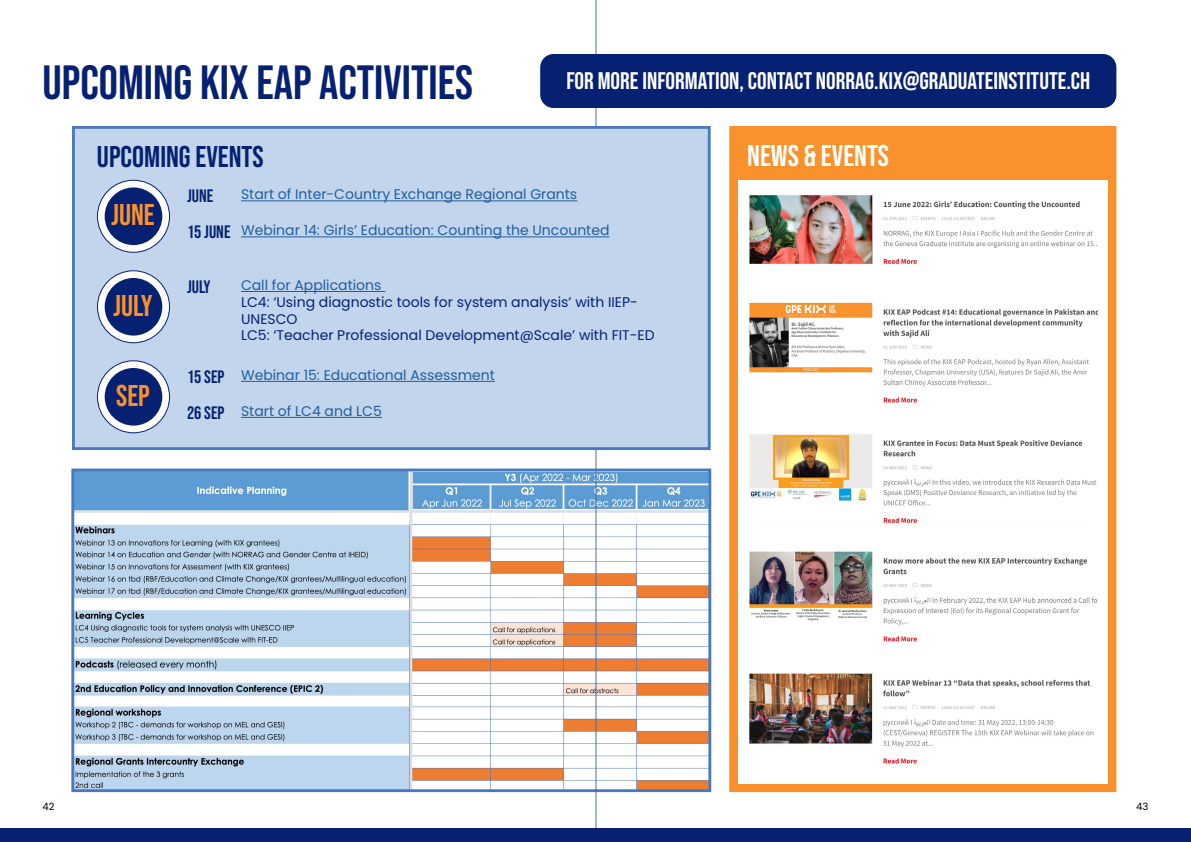
<style>
.page{position:relative;width:1191px;height:842px;background:#fff}
.page>*{position:absolute;margin:0;border:0;box-sizing:border-box;transform-origin:0 0}
.t1{font:48px "Bebas Neue";color:#062172}
.t2{font:30px "Bebas Neue";color:#062172}
.t3{font:30px "Bebas Neue";color:#fff}
.t4{font:30px "Bebas Neue";color:#f9922d}
.t5{font:24px "Bebas Neue";color:#fff}
.t6{font:18px "Bebas Neue";color:#062172}
.t7{font:14px "Poppins";color:#215e9e}
.t8{font:14px/16.8px "Poppins";color:#062172}
.t9{font:10px "Poppins";color:#000}
.s1{font-family:"Bebas Neue";font-size:18px;color:#062172}
</style>
<div class="page">
<div style="left:729px;top:126px;width:387px;height:666px;background:#f9922d"></div>
<div style="left:738px;top:180px;width:369px;height:603px;background:#fff"></div>
<img style="left:75px;top:697px;width:632px;height:91px">
<img style="left:75px;top:472px;width:632px;height:225px">
<div style="left:71px;top:468px;width:640px;height:324px;border:3px solid #4878c0"></div>
<img style="left:749px;top:302px;width:348px;height:101px">
<img style="left:749px;top:195px;width:348px;height:70px">
<img style="left:749px;top:434px;width:348px;height:90px">
<img style="left:749px;top:551px;width:348px;height:91px">
<img style="left:749px;top:673px;width:345px;height:91px">
<hr style="left:595px;top:0;width:1px;height:842px;background:#4f6ca7">
<div style="left:0;top:828px;width:1191px;height:14px;background:#062172"></div>
<div style="left:72px;top:126px;width:638px;height:324px;background:#c2d5ec;border:3px solid #4878c0"></div>
<svg style="left:97px;top:180px;width:72px;height:72px"></svg>
<div style="left:97px;top:180px;width:73px;height:73px;border:1px solid #062172;border-radius:50%"></div>
<div style="left:105px;top:187px;width:57px;height:58px;background:#062172;border-radius:50%"></div>
<hr style="left:241px;top:201px;width:336px;height:1px;background:#215e9e">
<hr style="left:241px;top:237px;width:368px;height:1px;background:#215e9e">
<svg style="left:97px;top:271px;width:72px;height:72px"></svg>
<div style="left:97px;top:270px;width:73px;height:73px;border:1px solid #062172;border-radius:50%"></div>
<div style="left:105px;top:278px;width:57px;height:58px;background:#062172;border-radius:50%"></div>
<hr style="left:241px;top:291px;width:144px;height:1px;background:#215e9e">
<svg style="left:97px;top:361px;width:72px;height:72px"></svg>
<div style="left:97px;top:360px;width:73px;height:73px;border:1px solid #062172;border-radius:50%"></div>
<div style="left:105px;top:368px;width:57px;height:58px;background:#062172;border-radius:50%"></div>
<hr style="left:241px;top:381px;width:254px;height:1px;background:#215e9e">
<hr style="left:241px;top:417px;width:141px;height:1px;background:#215e9e">
<div style="left:541px;top:55px;width:574px;height:52px;background:#062172;border-radius:12px"></div>
<div style="left:540px;top:54px;width:576px;height:54px;border:3px solid #062172;border-radius:12px"></div>
<h1 class="t1" style="left:43px;top:55px;width:432px">UPCOMING KIX EAP ACTIVITIES</h1>
<h3 class="t5" style="left:566px;top:67px;width:525px">FOR MORE INFORMATION, CONTACT NORRAG.KIX@GRADUATEINSTITUTE.CH</h3>
<h2 class="t2" style="left:97px;top:139px;width:168px">UPCOMING EVENTS</h2>
<h2 class="t4" style="left:111px;top:198px;width:45px">JUNE</h2>
<h2 class="t4" style="left:113px;top:288px;width:41px">JULY</h2>
<h2 class="t4" style="left:116px;top:378px;width:35px">SEP</h2>
<p class="t7" style="left:241px;top:186px;width:338px">Start of Inter-Country Exchange Regional Grants</p>
<p class="t7" style="left:187px;top:222px;width:424px"><span class="s1">15 JUNE</span> Webinar 14: Girls’ Education: Counting the Uncounted</p>
<p class="t6" style="left:187px;top:186px;width:28px">JUNE</p>
<p class="t6" style="left:187px;top:276px;width:25px">JULY</p>
<p class="t7" style="left:241px;top:277px;width:142px">Call for Applications</p>
<p class="t8" style="left:241px;top:294px;width:415px">LC4: ‘Using diagnostic tools for system analysis’ with IIEP-<br>UNESCO<br>LC5: ‘Teacher Professional Development@Scale’ with FIT-ED</p>
<p class="t7" style="left:241px;top:367px;width:255px">Webinar 15: Educational Assessment</p>
<p class="t7" style="left:187px;top:403px;width:196px"><span class="s1">26 SEP</span> Start of LC4 and LC5</p>
<p class="t6" style="left:187px;top:366px;width:39px">15 SEP</p>
<h2 class="t3" style="left:747px;top:139px;width:143px">NEWS &amp; EVENTS</h2>
<p class="t9" style="left:43px;top:801px;width:14px">42</p>
<p class="t9" style="left:1136px;top:801px;width:14px">43</p>
</div>
